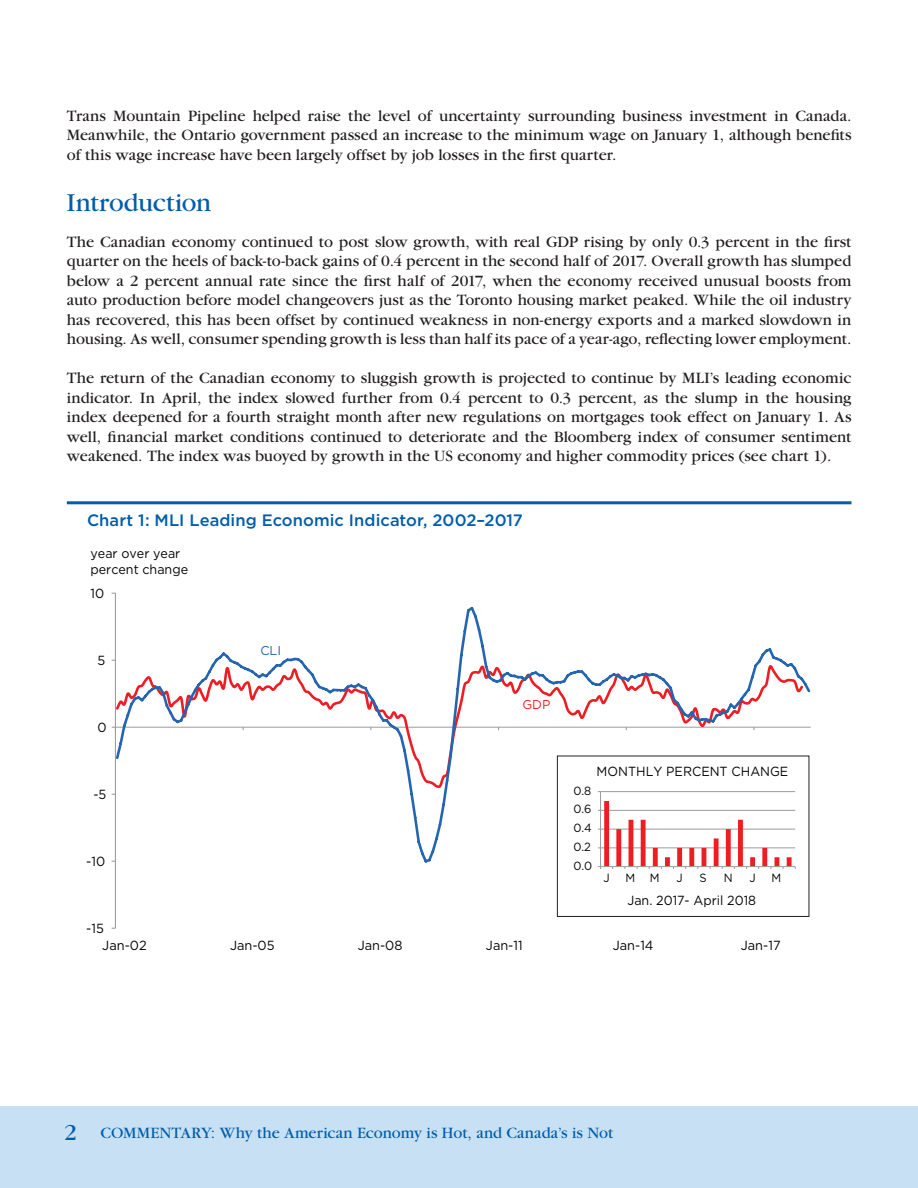
<style>
.page{position:relative;width:918px;height:1188px;background:#fff}
.page>*{position:absolute;margin:0;border:0;box-sizing:border-box;transform-origin:0 0}
.t1{font:27px "Garamond";color:#015dab}
.t2{font:16.5px/19.5px "Garamond";color:#231f20;text-align:justify}
.t3{font:16.5px "Garamond";letter-spacing:.005em;color:#015dab}
.t4{font:500 16.5px "Gotham";letter-spacing:.005em;color:#015dab}
.t5{font:13.2px/15.9px "Gotham";color:#050504;scale:.95 1}
.t6{font:13.2px "Gotham";color:#050504}
.t7{font:12.75px "Gotham";color:#2465b1}
.t8{font:12.75px "Gotham";color:#ee1d23}
.t9{font:11.85px "Gotham";color:#050504;scale:.95 1}
.s1{font-size:24px}
</style>
<div class="page">
<div style="left:0;top:1106px;width:918px;height:82px;background:#c7e0f3"></div>
<hr style="left:67px;top:501px;width:785px;height:3px;background:#015dab">
<hr style="left:115px;top:593px;width:1px;height:335px;background:#9b9b9b">
<svg style="left:114px;top:607px;width:697px;height:258px"></svg>
<hr style="left:601px;top:791px;width:194px;height:1px;background:#9b9b9b">
<hr style="left:600px;top:792px;width:1px;height:75px;background:#9b9b9b">
<svg style="left:598px;top:801px;width:198px;height:68px"></svg>
<div style="left:557px;top:756px;width:252px;height:161px;border:1px solid #231f20"></div>
<p class="t2" style="left:67px;top:106px;width:786px">Trans Mountain Pipeline helped raise the level of uncertainty surrounding business investment in Canada.<br>Meanwhile, the Ontario government passed an increase to the minimum wage on January 1, although benefits of this wage increase have been largely offset by job losses in the first quarter.</p>
<h1 class="t1" style="left:67px;top:189px;width:146px">Introduction</h1>
<p class="t2" style="left:67px;top:232px;width:786px">The Canadian economy continued to post slow growth, with real GDP rising by only 0.3 percent in the first quarter on the heels of back-to-back gains of 0.4 percent in the second half of 2017. Overall growth has slumped below a 2 percent annual rate since the first half of 2017, when the economy received unusual boosts from auto production before model changeovers just as the Toronto housing market peaked. While the oil industry has recovered, this has been offset by continued weakness in non-energy exports and a marked slowdown in housing. As well, consumer spending growth is less than half its pace of a year-ago, reflecting lower employment.</p>
<p class="t2" style="left:67px;top:369px;width:786px">The return of the Canadian economy to sluggish growth is projected to continue by MLI’s leading economic indicator. In April, the index slowed further from 0.4 percent to 0.3 percent, as the slump in the housing index deepened for a fourth straight month after new regulations on mortgages took effect on January 1. As well, financial market conditions continued to deteriorate and the Bloomberg index of consumer sentiment weakened. The index was buoyed by growth in the US economy and higher commodity prices (see chart 1).</p>
<p class="t4" style="left:87px;top:509px;width:437px">Chart 1: MLI Leading Economic Indicator, 2002–2017</p>
<p class="t5" style="left:91px;top:545px;width:104px">year over year percent change</p>
<p class="t6" style="left:91px;top:584px;width:15px">10</p>
<p class="t6" style="left:98px;top:651px;width:9px">5</p>
<p class="t6" style="left:98px;top:718px;width:11px">0</p>
<p class="t6" style="left:93px;top:785px;width:15px">-5</p>
<p class="t6" style="left:86px;top:852px;width:20px">-10</p>
<p class="t6" style="left:86px;top:919px;width:19px">-15</p>
<p class="t7" style="left:260px;top:642px;width:22px">CLI</p>
<p class="t8" style="left:522px;top:696px;width:30px">GDP</p>
<p class="t5" style="left:597px;top:763px;width:203px">MONTHLY PERCENT CHANGE</p>
<p class="t9" style="left:573px;top:783px;width:20px">0.8</p>
<p class="t9" style="left:573px;top:802px;width:21px">0.6</p>
<p class="t9" style="left:573px;top:820px;width:21px">0.4</p>
<p class="t9" style="left:573px;top:839px;width:20px">0.2</p>
<p class="t9" style="left:573px;top:858px;width:21px">0.0</p>
<p class="t9" style="left:603px;top:870px;width:8px">J</p>
<p class="t9" style="left:626px;top:870px;width:37px">M M</p>
<p class="t9" style="left:676px;top:870px;width:8px">J</p>
<p class="t9" style="left:700px;top:870px;width:9px">S</p>
<p class="t9" style="left:724px;top:870px;width:11px">N</p>
<p class="t9" style="left:749px;top:870px;width:8px">J</p>
<p class="t9" style="left:772px;top:870px;width:12px">M</p>
<p class="t5" style="left:627px;top:892px;width:137px">Jan. 2017- April 2018</p>
<p class="t6" style="left:102px;top:937px;width:46px">Jan-02</p>
<p class="t6" style="left:230px;top:937px;width:46px">Jan-05</p>
<p class="t6" style="left:358px;top:937px;width:46px">Jan-08</p>
<p class="t6" style="left:486px;top:937px;width:38px">Jan-11</p>
<p class="t6" style="left:613px;top:937px;width:42px">Jan-14</p>
<p class="t6" style="left:741px;top:937px;width:41px">Jan-17</p>
<p class="t3" style="left:64px;top:1125px;width:551px"><span class="s1">2</span> COMMENTARY: Why the American Economy is Hot, and Canada’s is Not</p>
</div>
